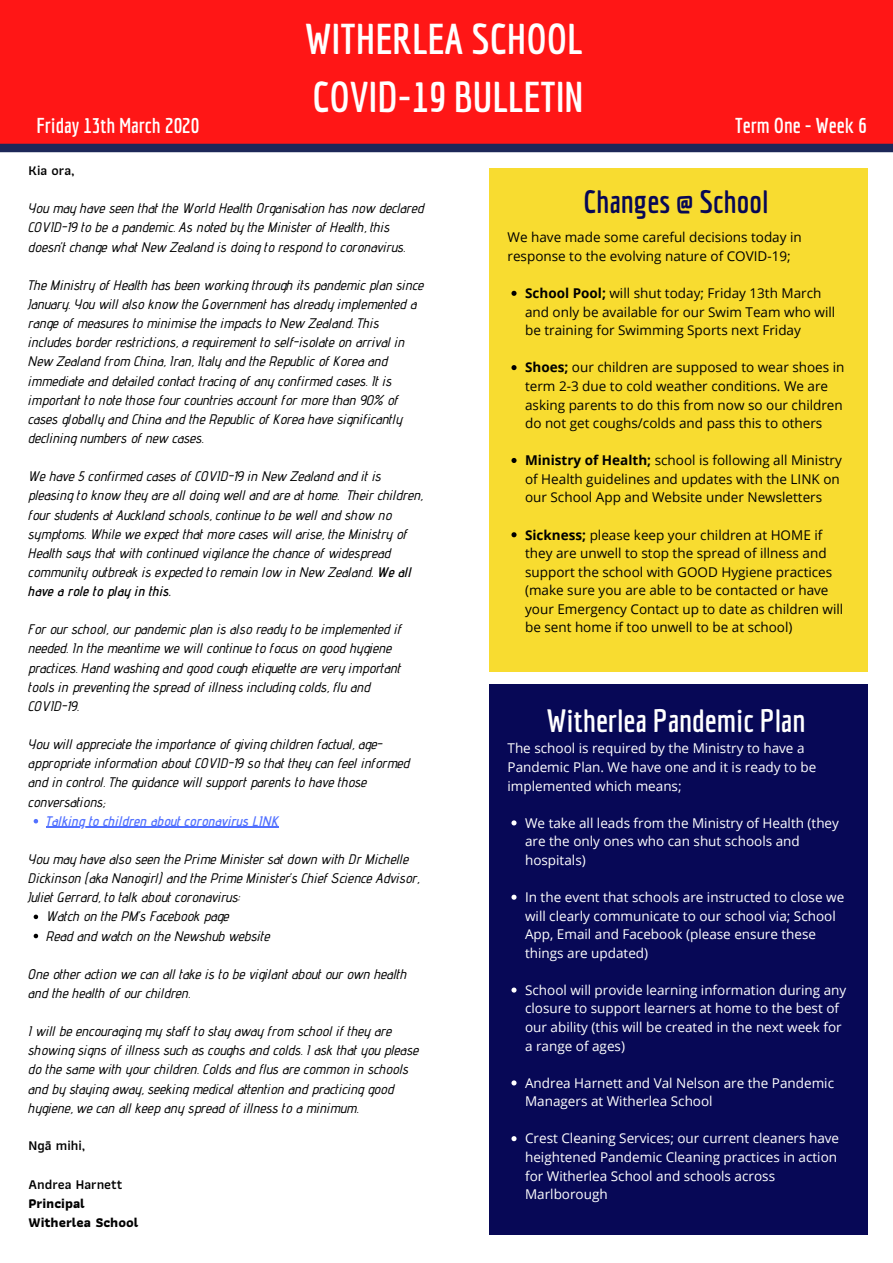
<style>
.page{position:relative;width:893px;height:1263px;background:#fff}
.page>*{position:absolute;margin:0;border:0;box-sizing:border-box;transform-origin:0 0}
.t1{font:700 42px/58.5px "Economica";color:#fff}
.t2{font:700 31.5px "Economica";color:#fff}
.t3{font:700 31.5px "Economica";color:#070856}
.t4{font:700 21px "Economica";color:#fff}
.t5{font:13.88px/19.1px "CA Generated";color:#000}
.t6{font:13.88px "CA Generated";color:#5271ff}
.t7{font:600 13.88px "Athiti";color:#000}
.t8{font:700 13.88px/19.1px "Athiti";color:#000}
.t9{font:13.5px/18.6px "Open Sans";color:#000}
.t10{font:13.5px/18.6px "Open Sans";color:#fff}
.s1{font-weight:700}
</style>
<div class="page">
<div style="left:0;top:0;width:893px;height:145px;background:#ff1616"></div>
<svg style="left:34px;top:819px;width:4px;height:4px"></svg>
<hr style="left:47px;top:827px;width:202px;height:1px;background:#5271ff">
<hr style="left:249px;top:827px;width:30px;height:1px;background:#5271ff">
<svg style="left:34px;top:914px;width:4px;height:5px"></svg>
<svg style="left:34px;top:934px;width:4px;height:4px"></svg>
<div style="left:0;top:144px;width:893px;height:8px;background:#1c2758"></div>
<div style="left:489px;top:169px;width:378px;height:503px;background:#f8dc30"></div>
<div style="left:489px;top:684px;width:378px;height:551px;background:#070856"></div>
<svg style="left:511px;top:291px;width:5px;height:5px"></svg>
<svg style="left:511px;top:365px;width:5px;height:5px"></svg>
<svg style="left:511px;top:458px;width:5px;height:5px"></svg>
<svg style="left:511px;top:532px;width:5px;height:5px"></svg>
<svg style="left:511px;top:820px;width:5px;height:5px"></svg>
<svg style="left:511px;top:895px;width:5px;height:5px"></svg>
<svg style="left:511px;top:987px;width:5px;height:5px"></svg>
<svg style="left:511px;top:1080px;width:5px;height:5px"></svg>
<svg style="left:511px;top:1136px;width:5px;height:5px"></svg>
<h1 class="t1" style="left:305px;top:9px;width:280px">WITHERLEA SCHOOL<br>COVID-19 BULLETIN</h1>
<h3 class="t4" style="left:36px;top:113px;width:164px">Friday 13th March 2020</h3>
<h3 class="t4" style="left:735px;top:113px;width:133px">Term One - Week 6</h3>
<p class="t7" style="left:29px;top:159px;width:48px">Kia ora,</p>
<p class="t5" style="left:29px;top:199px;width:397px">You may have seen that the World Health Organisation has now declared<br>COVID-19 to be a pandemic. As noted by the Minister of Health, this doesn’t change what New Zealand is doing to respond to coronavirus.</p>
<p class="t5" style="left:29px;top:275px;width:397px">The Ministry of Health has been working through its pandemic plan since January. You will also know the Government has already implemented a range of measures to minimise the impacts to New Zealand. This includes border restrictions, a requirement to self-isolate on arrival in New Zealand from China, Iran, Italy and the Republic of Korea and immediate and detailed contact tracing of any confirmed cases. It is important to note those four countries account for more than 90% of cases globally and China and the Republic of Korea have significantly declining numbers of new cases.</p>
<p class="t5" style="left:29px;top:467px;width:396px">We have 5 confirmed cases of COVID-19 in New Zealand and it is pleasing to know they are all doing well and are at home. Their children, four students at Auckland schools, continue to be well and show no symptoms. While we expect that more cases will arise, the Ministry of Health says that with continued vigilance the chance of widespread community outbreak is expected to remain low in New Zealand. We all have a role to play in this.</p>
<p class="t5" style="left:29px;top:620px;width:375px">For our school, our pandemic plan is also ready to be implemented if needed. In the meantime we will continue to focus on good hygiene practices. Hand washing and good cough etiquette are very important tools in preventing the spread of illness including colds, flu and COVID-19.</p>
<p class="t5" style="left:29px;top:734px;width:383px">You will appreciate the importance of giving children factual, age&shy;appropriate information about COVID-19 so that they can feel informed and in control. The guidance will support parents to have those conversations;</p>
<p class="t6" style="left:47px;top:812px;width:234px">Talking to children about coronavirus LINK</p>
<p class="t5" style="left:29px;top:849px;width:392px">You may have also seen the Prime Minister sat down with Dr Michelle<br>Dickinson (aka Nanogirl) and the Prime Minister’s Chief Science Advisor,<br>Juliet Gerrard, to talk about coronavirus:</p>
<p class="t5" style="left:47px;top:907px;width:225px">Watch on the PM’s Facebook page<br>Read and watch on the Newshub website</p>
<p class="t5" style="left:29px;top:964px;width:380px">One other action we can all take is to be vigilant about our own health and the health of our children.</p>
<p class="t5" style="left:29px;top:1021px;width:392px">I will be encouraging my staff to stay away from school if they are showing signs of illness such as coughs and colds. I ask that you please do the same with your children. Colds and flus are common in schools and by staying away, seeking medical attention and practicing good hygiene, we can all keep any spread of illness to a minimum.</p>
<p class="t7" style="left:29px;top:1134px;width:58px">Ngā mihi,</p>
<p class="t7" style="left:29px;top:1173px;width:95px">Andrea Harnett</p>
<p class="t8" style="left:29px;top:1193px;width:111px">Principal<br>Witherlea School</p>
<h2 class="t3" style="left:583px;top:183px;width:186px">Changes @ School</h2>
<p class="t9" style="left:507px;top:228px;width:296px">We have made some careful decisions today in response to the evolving nature of COVID-19;</p>
<p class="t9" style="left:525px;top:284px;width:312px"><span class="s1">School Pool;</span> will shut today; Friday 13th March and only be available for our Swim Team who will be training for Swimming Sports next Friday</p>
<p class="t9" style="left:525px;top:358px;width:321px"><span class="s1">Shoes;</span> our children are supposed to wear shoes in term 2-3 due to cold weather conditions. We are asking parents to do this from now so our children do not get coughs/colds and pass this to others</p>
<p class="t9" style="left:525px;top:451px;width:318px"><span class="s1">Ministry of Health;</span> school is following all Ministry of Health guidelines and updates with the LINK on our School App and Website under Newsletters</p>
<p class="t9" style="left:525px;top:525px;width:320px"><span class="s1">Sickness;</span> please keep your children at HOME if they are unwell to stop the spread of illness and support the school with GOOD Hygiene practices (make sure you are able to be contacted or have your Emergency Contact up to date as children will be sent home if too unwell to be at school)</p>
<h2 class="t2" style="left:546px;top:702px;width:260px">Witherlea Pandemic Plan</h2>
<p class="t10" style="left:507px;top:739px;width:310px">The school is required by the Ministry to have a<br>Pandemic Plan. We have one and it is ready to be implemented which means;</p>
<p class="t10" style="left:525px;top:813px;width:315px">We take all leads from the Ministry of Health (they are the only ones who can shut schools and hospitals)</p>
<p class="t10" style="left:525px;top:887px;width:321px">In the event that schools are instructed to close we will clearly communicate to our school via; School App, Email and Facebook (please ensure these things are updated)</p>
<p class="t10" style="left:525px;top:980px;width:323px">School will provide learning information during any closure to support learners at home to the best of our ability (this will be created in the next week for a range of ages)</p>
<p class="t10" style="left:525px;top:1073px;width:310px">Andrea Harnett and Val Nelson are the Pandemic<br>Managers at Witherlea School</p>
<p class="t10" style="left:525px;top:1129px;width:315px">Crest Cleaning Services; our current cleaners have heightened Pandemic Cleaning practices in action for Witherlea School and schools across Marlborough</p>
</div>
